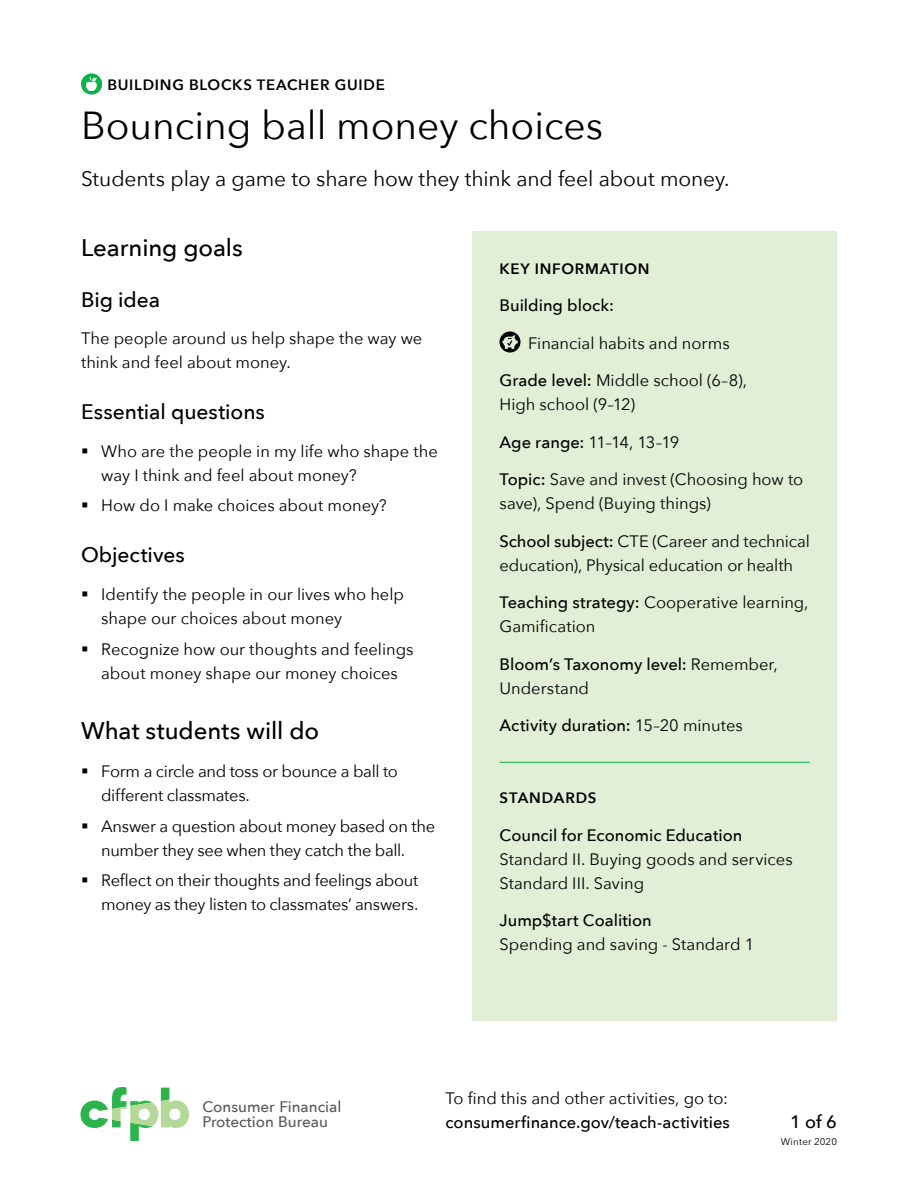
<style>
.page{position:relative;width:918px;height:1188px;background:#fff}
.page>*{position:absolute;margin:0;border:0;box-sizing:border-box;transform-origin:0 0}
.t1{font:39px "Avenir Next";color:#000}
.t2{font:500 24px "Avenir Next";letter-spacing:-.005em;color:#000}
.t3{font:21px "Avenir Next";letter-spacing:-.005em;color:#000}
.t4{font:500 21px "Avenir Next";letter-spacing:-.005em;color:#000}
.t5{font:500 18px "Avenir Next";color:#000}
.t6{font:16.5px/24px "Avenir Next";letter-spacing:-.005em;color:#000}
.t7{font:500 16.5px/24px "Avenir Next";color:#000}
.t8{font:500 15.3px/15.5px "Avenir Next";color:#58595b}
.t9{font:600 15px "Avenir Next";letter-spacing:.05em;color:#000}
.t10{font:9.75px "Avenir Next";letter-spacing:.02em;color:#000}
.s1{font-weight:500}
.s2{font-weight:400}
</style>
<div class="page">
<svg style="left:80px;top:1087px;width:109px;height:54px"></svg>
<svg style="left:81px;top:73px;width:21px;height:22px"></svg>
<svg style="left:85px;top:76px;width:13px;height:15px"></svg>
<div style="left:472px;top:232px;width:365px;height:789px;background:#e0efd6"></div>
<hr style="left:500px;top:762px;width:310px;height:1px;background:#0db14b">
<div style="left:500px;top:332px;width:20px;height:20px;background:#000;border-radius:50%"></div>
<svg style="left:502px;top:335px;width:16px;height:14px"></svg>
<p class="t9" style="left:107px;top:72px;width:279px">BUILDING BLOCKS TEACHER GUIDE</p>
<h1 class="t1" style="left:81px;top:92px;width:524px">Bouncing ball money choices</h1>
<p class="t3" style="left:81px;top:161px;width:650px">Students play a game to share how they think and feel about money.</p>
<h2 class="t2" style="left:81px;top:227px;width:163px">Learning goals</h2>
<p class="t4" style="left:81px;top:281px;width:81px">Big idea</p>
<p class="t6" style="left:81px;top:326px;width:343px">The people around us help shape the way we think and feel about money.</p>
<p class="t4" style="left:81px;top:394px;width:185px">Essential questions</p>
<p class="t6" style="left:101px;top:438px;width:338px;text-indent:-20px">▪ Who are the people in my life who shape the way I think and feel about money?</p>
<p class="t6" style="left:81px;top:493px;width:307px">▪ How do I make choices about money?</p>
<p class="t4" style="left:81px;top:537px;width:105px">Objectives</p>
<p class="t6" style="left:101px;top:581px;width:304px;text-indent:-20px">▪ Identify the people in our lives who help shape our choices about money</p>
<p class="t6" style="left:81px;top:636px;width:334px;text-align:center">▪ Recognize how our thoughts and feelings about money shape our money choices</p>
<h2 class="t2" style="left:81px;top:711px;width:240px">What students will do</h2>
<p class="t6" style="left:101px;top:758px;width:298px;text-indent:-20px">▪ Form a circle and toss or bounce a ball to different classmates.</p>
<p class="t6" style="left:81px;top:813px;width:356px;text-align:center">▪ Answer a question about money based on the number they see when they catch the ball.</p>
<p class="t6" style="left:81px;top:868px;width:339px;text-align:right">▪ Reflect on their thoughts and feelings about money as they listen to classmates’ answers.</p>
<p class="t9" style="left:500px;top:256px;width:152px">KEY INFORMATION</p>
<p class="t7" style="left:500px;top:293px;width:116px">Building block:</p>
<p class="t6" style="left:528px;top:330px;width:203px">Financial habits and norms</p>
<p class="t6" style="left:500px;top:368px;width:249px"><span class="s1">Grade level:</span> Middle school (6–8),<br>High school (9–12)</p>
<p class="t6" style="left:500px;top:429px;width:181px"><span class="s1">Age range:</span> 11–14, 13–19</p>
<p class="t6" style="left:500px;top:467px;width:305px"><span class="s1">Topic:</span> Save and invest (Choosing how to save), Spend (Buying things)</p>
<p class="t6" style="left:500px;top:528px;width:312px"><span class="s1">School subject:</span> CTE (Career and technical education), Physical education or health</p>
<p class="t6" style="left:500px;top:590px;width:311px"><span class="s1">Teaching strategy:</span> Cooperative learning,<br>Gamification</p>
<p class="t7" style="left:500px;top:651px;width:280px">Bloom’s Taxonomy level: <span class="s2">Remember,<br>Understand</span></p>
<p class="t7" style="left:500px;top:713px;width:245px">Activity duration: <span class="s2">15–20 minutes</span></p>
<p class="t9" style="left:500px;top:785px;width:99px">STANDARDS</p>
<p class="t7" style="left:500px;top:822px;width:244px">Council for Economic Education</p>
<p class="t6" style="left:500px;top:846px;width:295px">Standard II. Buying goods and services<br>Standard III. Saving</p>
<p class="t7" style="left:500px;top:908px;width:154px">Jump$tart Coalition</p>
<p class="t6" style="left:500px;top:932px;width:256px">Spending and saving - Standard 1</p>
<p class="t8" style="left:203px;top:1098px;width:140px">Consumer Financial<br>Protection Bureau</p>
<p class="t6" style="left:446px;top:1085px;width:284px">To find this and other activities, go to:</p>
<p class="t7" style="left:446px;top:1109px;width:286px">consumerfinance.gov/teach-activities</p>
<p class="t5" style="left:790px;top:1106px;width:48px">1 of 6</p>
<p class="t10" style="left:781px;top:1133px;width:58px">Winter 2020</p>
</div>
